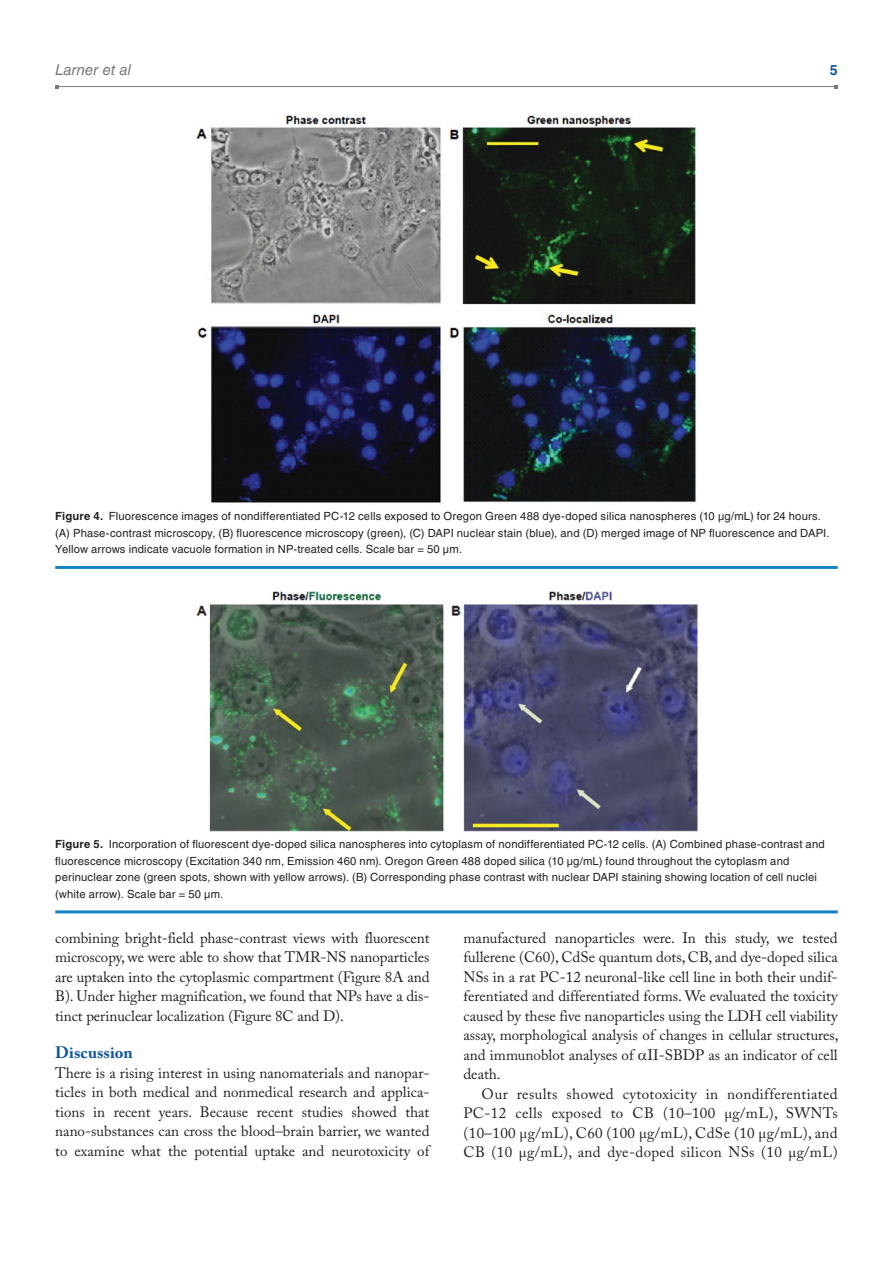
<style>
.page{position:relative;width:893px;height:1263px;background:#fff}
.page>*{position:absolute;margin:0;border:0;box-sizing:border-box;transform-origin:0 0}
.t1{font:700 16.5px "Adobe Caslon Pro";letter-spacing:.005em;color:#1055a4}
.t2{font:15px/19.5px "Adobe Caslon Pro";color:#231f20;text-align:justify}
.t3{font:italic 15px "Helvetica LT Std";color:#76787b}
.t4{font:700 14.25px "Helvetica LT Std";color:#1055a4}
.t5{font:11.25px/16.5px "Helvetica LT Std";letter-spacing:.015em;color:#231f20}
.s1{font-weight:700}
</style>
<div class="page">
<hr style="left:57px;top:86px;width:779px;height:1px;background:#76787b">
<hr style="left:55px;top:566px;width:783px;height:3px;background:#1582c5">
<img style="left:196px;top:115px;width:501px;height:388px">
<hr style="left:55px;top:910px;width:783px;height:3px;background:#1582c5">
<img style="left:196px;top:592px;width:502px;height:240px">
<p class="t3" style="left:55px;top:61px;width:77px">Larner et al</p>
<p class="t4" style="left:830px;top:61px;width:9px">5</p>
<p class="t5" style="left:55px;top:508px;width:776px"><span class="s1">Figure 4.</span> Fluorescence images of nondifferentiated PC-12 cells exposed to Oregon Green 488 dye-doped silica nanospheres (10 μg/mL) for 24 hours. (A) Phase-contrast microscopy, (B) fluorescence microscopy (green), (C) DAPI nuclear stain (blue), and (D) merged image of NP fluorescence and DAPI.<br>Yellow arrows indicate vacuole formation in NP-treated cells. Scale bar = 50 μm.</p>
<p class="t5" style="left:55px;top:836px;width:771px"><span class="s1">Figure 5.</span> Incorporation of fluorescent dye-doped silica nanospheres into cytoplasm of nondifferentiated PC-12 cells. (A) Combined phase-contrast and fluorescence microscopy (Excitation 340 nm, Emission 460 nm). Oregon Green 488 doped silica (10 μg/mL) found throughout the cytoplasm and perinuclear zone (green spots, shown with yellow arrows). (B) Corresponding phase contrast with nuclear DAPI staining showing location of cell nuclei (white arrow). Scale bar = 50 μm.</p>
<p class="t2" style="left:55px;top:928px;width:376px">combining bright-field phase-contrast views with fluorescent microscopy, we were able to show that TMR-NS nanoparticles are uptaken into the cytoplasmic compartment (Figure 8A and B). Under higher magnification, we found that NPs have a dis&shy;tinct perinuclear localization (Figure 8C and D).</p>
<p class="t1" style="left:55px;top:1043px;width:79px">Discussion</p>
<p class="t2" style="left:55px;top:1063px;width:376px">There is a rising interest in using nanomaterials and nanopar&shy;ticles in both medical and nonmedical research and applica&shy;tions in recent years. Because recent studies showed that nano-substances can cross the blood–brain barrier, we wanted to examine what the potential uptake and neurotoxicity of</p>
<p class="t2" style="left:463px;top:928px;width:377px">manufactured nanoparticles were. In this study, we tested fullerene (C60), CdSe quantum dots, CB, and dye-doped silica NSs in a rat PC-12 neuronal-like cell line in both their undif&shy;ferentiated and differentiated forms. We evaluated the toxicity caused by these five nanoparticles using the LDH cell viability assay, morphological analysis of changes in cellular structures, and immunoblot analyses of II-SBDP as an indicator of cell death.</p>
<p class="t2" style="left:463px;top:1084px;width:376px;text-indent:18px">Our results showed cytotoxicity in nondifferentiated PC-12 cells exposed to CB (10–100 µg/mL), SWNTs (10–100 µg/mL), C60 (100 µg/mL), CdSe (10 µg/mL), and CB (10 µg/mL), and dye-doped silicon NSs (10 µg/mL)</p>
</div>
